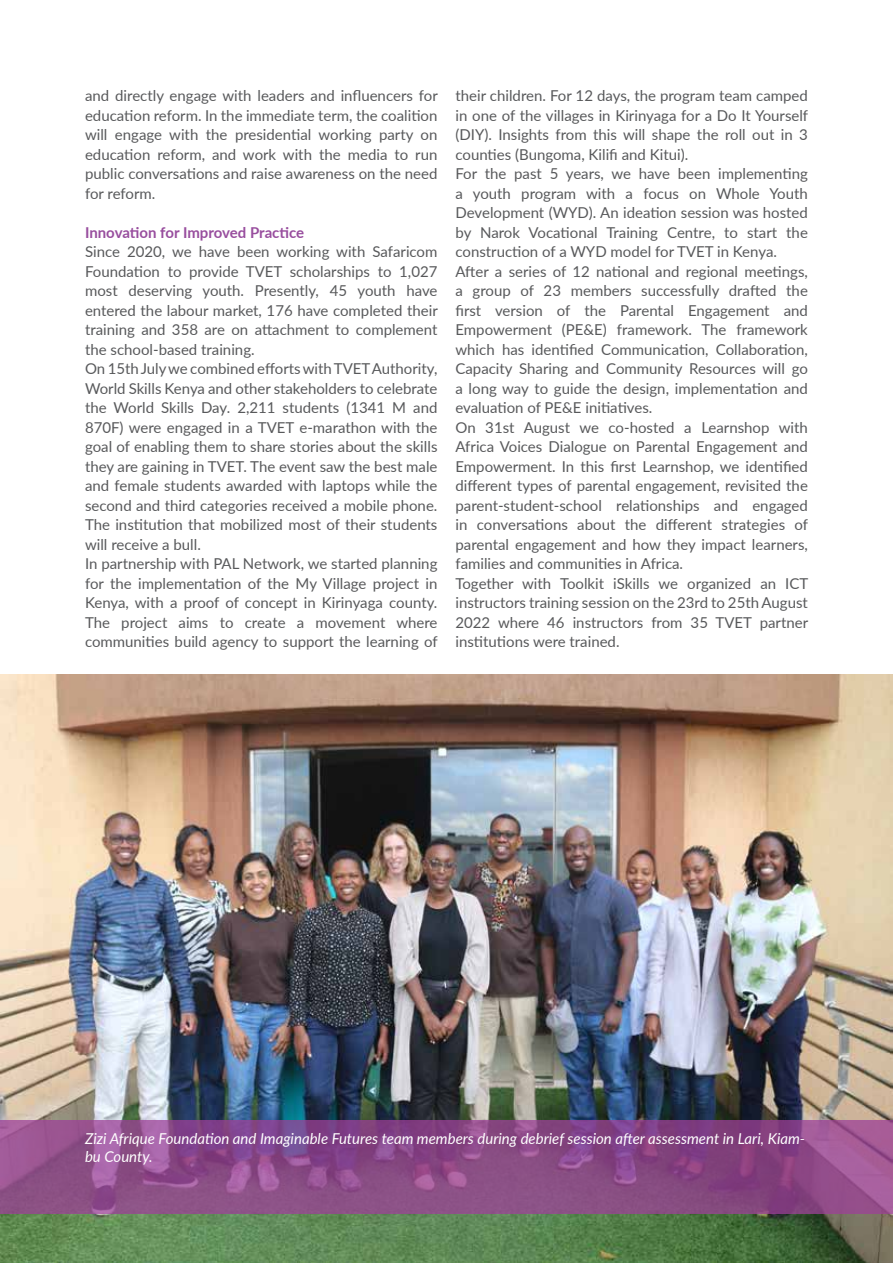
<style>
.page{position:relative;width:893px;height:1263px;background:#fff}
.page>*{position:absolute;margin:0;border:0;box-sizing:border-box;transform-origin:0 0}
.t1{font:15px/19.5px "Lato";color:#58595b}
.t2{font:italic 15px/18px "Lato";color:#fff}
.t3{font:700 15px "Lato";letter-spacing:-.005em;color:#984e9e}
</style>
<div class="page">
<img style="left:0;top:674px;width:893px;height:589px">
<svg style="left:0;top:1120px;width:893px;height:94px;background:#8b4c88"></svg>
<p class="t1" style="left:85px;top:86px;width:354px;text-align:justify">and directly engage with leaders and influencers for education reform. In the immediate term, the coalition will engage with the presidential working party on education reform, and work with the media to run public conversations and raise awareness on the need for reform.</p>
<p class="t3" style="left:85px;top:221px;width:221px">Innovation for Improved Practice</p>
<p class="t1" style="left:85px;top:242px;width:354px">Since 2020, we have been working with Safaricom Foundation to provide TVET scholarships to 1,027 most deserving youth. Presently, 45 youth have entered the labour market, 176 have completed their training and 358 are on attachment to complement the school-based training.<br>On 15th July we combined efforts with TVET Authority, World Skills Kenya and other stakeholders to celebrate the World Skills Day. 2,211 students (1341 M and 870F) were engaged in a TVET e-marathon with the goal of enabling them to share stories about the skills they are gaining in TVET. The event saw the best male and female students awarded with laptops while the second and third categories received a mobile phone.<br>The institution that mobilized most of their students will receive a bull.<br>In partnership with PAL Network, we started planning for the implementation of the My Village project in Kenya, with a proof of concept in Kirinyaga county.<br>The project aims to create a movement where communities build agency to support the learning of</p>
<p class="t1" style="left:455px;top:86px;width:354px">their children. For 12 days, the program team camped in one of the villages in Kirinyaga for a Do It Yourself (DIY). Insights from this will shape the roll out in 3 counties (Bungoma, Kilifi and Kitui).<br>For the past 5 years, we have been implementing a youth program with a focus on Whole Youth Development (WYD). An ideation session was hosted by Narok Vocational Training Centre, to start the construction of a WYD model for TVET in Kenya.<br>After a series of 12 national and regional meetings, a group of 23 members successfully drafted the first version of the Parental Engagement and Empowerment (PE&amp;E) framework. The framework which has identified Communication, Collaboration, Capacity Sharing and Community Resources will go a long way to guide the design, implementation and evaluation of PE&amp;E initiatives.<br>On 31st August we co-hosted a Learnshop with Africa Voices Dialogue on Parental Engagement and Empowerment. In this first Learnshop, we identified different types of parental engagement, revisited the parent-student-school relationships and engaged in conversations about the different strategies of parental engagement and how they impact learners, families and communities in Africa.<br>Together with Toolkit iSkills we organized an ICT instructors training session on the 23rd to 25th August 2022 where 46 instructors from 35 TVET partner institutions were trained.</p>
<p class="t2" style="left:85px;top:1129px;width:722px">Zizi Afrique Foundation and Imaginable Futures team members during debrief session after assessment in Lari, Kiam&shy;bu County.</p>
</div>
